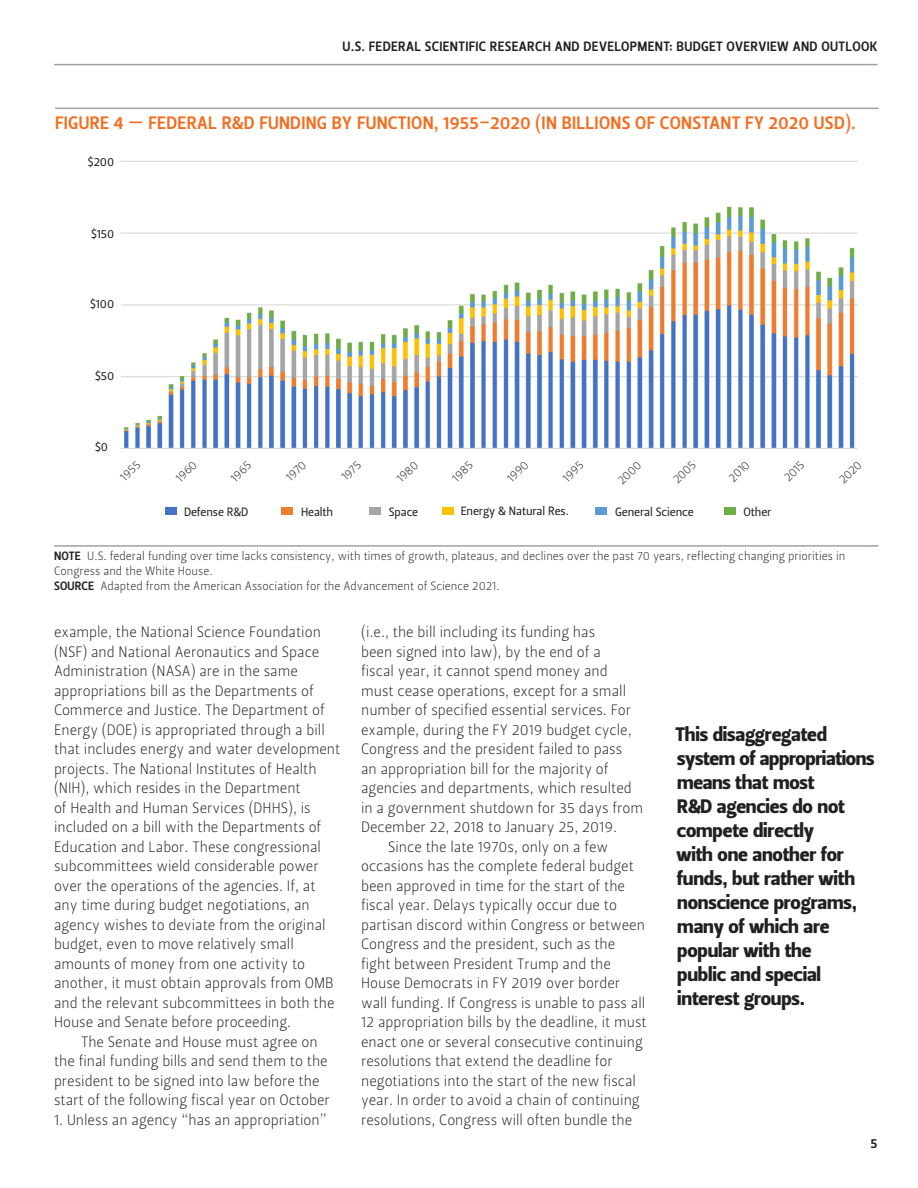
<style>
.page{position:relative;width:918px;height:1188px;background:#fff}
.page>*{position:absolute;margin:0;border:0;box-sizing:border-box;transform-origin:0 0}
.Paragraph_Style_2{font:19.5px/24px "Leitura Sans Grot 4";letter-spacing:-.01em;color:#231f20}
.section_head{font:18px "Leitura Sans Grot 3";letter-spacing:.015em;color:#f36e21}
.body_text{font:15px/19.5px "Leitura Sans Grot 1";color:#231f20}
.t1{font:13.5px "Leitura Sans Grot 3";letter-spacing:.025em;color:#231f20}
.Body_text___Hanging{font:12px/15px "Leitura Sans Grot 1";color:#231f20}
.Body_text___Hanging-2{font:12px "Leitura Sans Grot 2";letter-spacing:-.01em;color:#231f20}
.s1{font-family:"Leitura Sans Grot 3"}
</style>
<div class="page">
<hr style="left:54px;top:64px;width:824px;height:1px;background:#9fa3a6">
<hr style="left:55px;top:108px;width:824px;height:1px;background:#9fa3a6">
<img style="left:121px;top:160px;width:737px;height:289px">
<hr style="left:54px;top:545px;width:825px;height:2px;background:#9fa3a6">
<div style="left:281px;top:507px;width:12px;height:8px;background:#ed7d31"></div>
<div style="left:165px;top:507px;width:12px;height:8px;background:#4472c4"></div>
<div style="left:369px;top:507px;width:12px;height:8px;background:#a5a5a5"></div>
<div style="left:595px;top:507px;width:12px;height:8px;background:#5b9bd5"></div>
<div style="left:442px;top:507px;width:12px;height:8px;background:#ffc000"></div>
<div style="left:724px;top:507px;width:12px;height:8px;background:#70ad47"></div>
<p class="t1" style="left:343px;top:39px;width:536px">U.S. FEDERAL SCIENTIFIC RESEARCH AND DEVELOPMENT: BUDGET OVERVIEW AND OUTLOOK</p>
<p class="section_head" style="left:55px;top:113px;width:802px">FIGURE 4 — FEDERAL R&amp;D FUNDING BY FUNCTION, 1955–2020 (IN BILLIONS OF CONSTANT FY 2020 USD).</p>
<p class="Body_text___Hanging-2" style="left:88px;top:155px;width:28px">$200</p>
<p class="Body_text___Hanging-2" style="left:91px;top:226px;width:25px">$150</p>
<p class="Body_text___Hanging-2" style="left:90px;top:297px;width:26px">$100</p>
<p class="Body_text___Hanging-2" style="left:95px;top:368px;width:21px">$50</p>
<p class="Body_text___Hanging-2" style="left:95px;top:440px;width:14px">$0</p>
<p class="Body_text___Hanging" style="left:117px;top:474px;width:25px;rotate:-45deg">1955</p>
<p class="Body_text___Hanging" style="left:172px;top:475px;width:26px;rotate:-45deg">1960</p>
<p class="Body_text___Hanging" style="left:227px;top:474px;width:26px;rotate:-45deg">1965</p>
<p class="Body_text___Hanging" style="left:283px;top:474px;width:25px;rotate:-45deg">1970</p>
<p class="Body_text___Hanging" style="left:338px;top:473px;width:24px;rotate:-45deg">1975</p>
<p class="Body_text___Hanging" style="left:393px;top:475px;width:27px;rotate:-45deg">1980</p>
<p class="Body_text___Hanging" style="left:449px;top:475px;width:26px;rotate:-45deg">1985</p>
<p class="Body_text___Hanging" style="left:504px;top:475px;width:26px;rotate:-45deg">1990</p>
<p class="Body_text___Hanging" style="left:560px;top:474px;width:26px;rotate:-45deg">1995</p>
<p class="Body_text___Hanging" style="left:615px;top:477px;width:29px;rotate:-45deg">2000</p>
<p class="Body_text___Hanging" style="left:670px;top:476px;width:28px;rotate:-45deg">2005</p>
<p class="Body_text___Hanging" style="left:725px;top:475px;width:26px;rotate:-45deg">2010</p>
<p class="Body_text___Hanging" style="left:781px;top:474px;width:25px;rotate:-45deg">2015</p>
<p class="Body_text___Hanging" style="left:836px;top:476px;width:28px;rotate:-45deg">2020</p>
<p class="Body_text___Hanging-2" style="left:184px;top:504px;width:66px">Defense R&amp;D</p>
<p class="Body_text___Hanging-2" style="left:301px;top:504px;width:34px">Health</p>
<p class="Body_text___Hanging-2" style="left:389px;top:504px;width:31px">Space</p>
<p class="Body_text___Hanging-2" style="left:461px;top:504px;width:110px">Energy &amp; Natural Res.</p>
<p class="Body_text___Hanging-2" style="left:615px;top:504px;width:80px">General Science</p>
<p class="Body_text___Hanging-2" style="left:744px;top:504px;width:29px">Other</p>
<p class="Body_text___Hanging" style="left:54px;top:549px;width:793px"><span class="s1">NOTE</span> U.S. federal funding over time lacks consistency, with times of growth, plateaus, and declines over the past 70 years, reflecting changing priorities in<br>Congress and the White House.<br><span class="s1">SOURCE</span> Adapted from the American Association for the Advancement of Science 2021.</p>
<p class="body_text" style="left:54px;top:622px;width:288px">example, the National Science Foundation (NSF) and National Aeronautics and Space Administration (NASA) are in the same appropriations bill as the Departments of Commerce and Justice. The Department of Energy (DOE) is appropriated through a bill that includes energy and water development projects. The National Institutes of Health (NIH), which resides in the Department<br>of Health and Human Services (DHHS), is included on a bill with the Departments of Education and Labor. These congressional subcommittees wield considerable power over the operations of the agencies. If, at any time during budget negotiations, an agency wishes to deviate from the original budget, even to move relatively small amounts of money from one activity to another, it must obtain approvals from OMB and the relevant subcommittees in both the House and Senate before proceeding.</p>
<p class="body_text" style="left:54px;top:1032px;width:277px;text-indent:27px">The Senate and House must agree on the final funding bills and send them to the president to be signed into law before the start of the following fiscal year on October</p>
<p class="body_text" style="left:54px;top:1110px;width:274px">1. Unless an agency “has an appropriation”</p>
<p class="body_text" style="left:361px;top:622px;width:284px">(i.e., the bill including its funding has<br>been signed into law), by the end of a<br>fiscal year, it cannot spend money and must cease operations, except for a small number of specified essential services. For example, during the FY 2019 budget cycle, Congress and the president failed to pass<br>an appropriation bill for the majority of agencies and departments, which resulted in a government shutdown for 35 days from December 22, 2018 to January 25, 2019.</p>
<p class="body_text" style="left:361px;top:837px;width:287px;text-indent:27px">Since the late 1970s, only on a few occasions has the complete federal budget been approved in time for the start of the fiscal year. Delays typically occur due to partisan discord within Congress or between Congress and the president, such as the fight between President Trump and the House Democrats in FY 2019 over border wall funding. If Congress is unable to pass all 12 appropriation bills by the deadline, it must enact one or several consecutive continuing resolutions that extend the deadline for negotiations into the start of the new fiscal year. In order to avoid a chain of continuing resolutions, Congress will often bundle the</p>
<p class="Paragraph_Style_2" style="left:676px;top:722px;width:201px">This disaggregated system of appropriations means that most<br>R&amp;D agencies do not compete directly<br>with one another for funds, but rather with nonscience programs, many of which are popular with the<br>public and special interest groups.</p>
<p class="t1" style="left:870px;top:1135px;width:9px">5</p>
</div>
